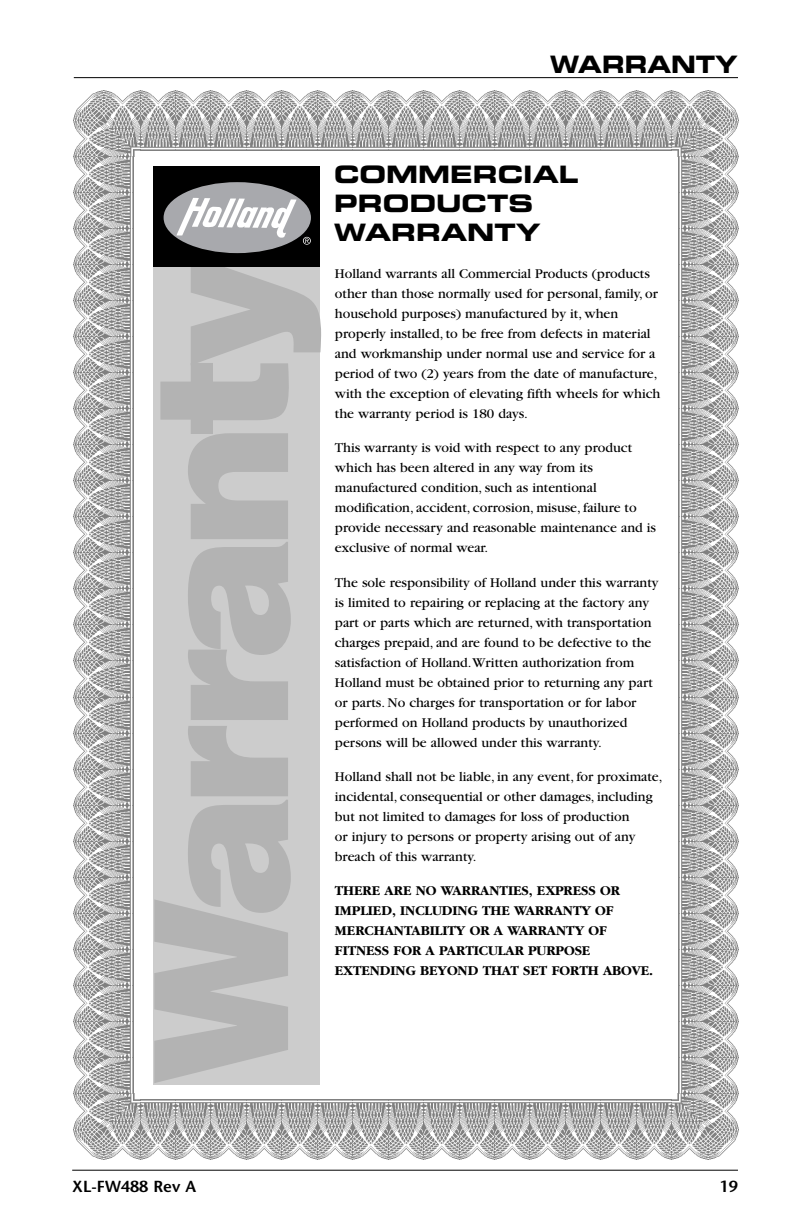
<style>
.page{position:relative;width:792px;height:1224px;background:#fff}
.page>*{position:absolute;margin:0;border:0;box-sizing:border-box;transform-origin:0 0}
.t1{font:900 185.8px "Helvetica";letter-spacing:-.065em;color:#b3b3b3}
.t2{font:24px/28.8px "Eurostile LT Bold Extended Two";color:#000}
.t3{font:24px "Eurostile LT Bold Extended Two";color:#000;scale:.91 1}
.t4{font:600 16px "Stone Sans";color:#000}
.t5{font:14px/20px "Garamond";color:#000}
.t6{font:700 14px/20px "Garamond";color:#000}
</style>
<div class="page">
<hr style="left:72px;top:1170px;width:666px;height:1px;background:#000">
<hr style="left:74px;top:77px;width:664px;height:1px;background:#000">
<img style="left:74px;top:1094px;width:66px;height:66px">
<img style="left:74px;top:156px;width:60px;height:938px">
<img style="left:74px;top:90px;width:66px;height:66px">
<img style="left:140px;top:90px;width:532px;height:60px">
<img style="left:672px;top:90px;width:66px;height:66px">
<img style="left:678px;top:156px;width:60px;height:938px">
<img style="left:672px;top:1094px;width:66px;height:66px">
<img style="left:140px;top:1100px;width:532px;height:60px">
<div style="left:153px;top:166px;width:166px;height:919px;background:#ccc"></div>
<div style="left:153px;top:166px;width:166px;height:100px;background:#000"></div>
<div style="left:164px;top:182px;width:147px;height:71px;background:#a8a9ad;border-radius:50%"></div>
<svg style="left:176px;top:198px;width:121px;height:40px"></svg>
<svg style="left:303px;top:237px;width:8px;height:8px"></svg>
<h2 class="t3" style="left:550px;top:55px;width:208px">WARRANTY</h2>
<h1 class="t1" style="left:115px;top:1084px;width:833px;rotate:-90deg">Warranty</h1>
<h2 class="t2" style="left:334px;top:162px;width:246px">COMMERCIAL<br>PRODUCTS<br>WARRANTY</h2>
<p class="t5" style="left:335px;top:265px;width:327px">Holland warrants all Commercial Products (products other than those normally used for personal, family, or household purposes) manufactured by it, when properly installed, to be free from defects in material and workmanship under normal use and service for a period of two (2) years from the date of manufacture, with the exception of elevating fifth wheels for which the warranty period is 180 days.</p>
<p class="t5" style="left:335px;top:439px;width:323px">This warranty is void with respect to any product which has been altered in any way from its manufactured condition, such as intentional modification, accident, corrosion, misuse, failure to provide necessary and reasonable maintenance and is exclusive of normal wear.</p>
<p class="t5" style="left:335px;top:573px;width:325px">The sole responsibility of Holland under this warranty is limited to repairing or replacing at the factory any part or parts which are returned, with transportation charges prepaid, and are found to be defective to the satisfaction of Holland.Written authorization from Holland must be obtained prior to returning any part or parts. No charges for transportation or for labor performed on Holland products by unauthorized persons will be allowed under this warranty.</p>
<p class="t5" style="left:335px;top:768px;width:329px">Holland shall not be liable, in any event, for proximate, incidental, consequential or other damages, including but not limited to damages for loss of production<br>or injury to persons or property arising out of any breach of this warranty.</p>
<p class="t6" style="left:335px;top:881px;width:320px">THERE ARE NO WARRANTIES, EXPRESS OR IMPLIED, INCLUDING THE WARRANTY OF MERCHANTABILITY OR A WARRANTY OF FITNESS FOR A PARTICULAR PURPOSE EXTENDING BEYOND THAT SET FORTH ABOVE.</p>
<p class="t4" style="left:72px;top:1181px;width:125px">XL-FW488 Rev A</p>
<p class="t4" style="left:720px;top:1181px;width:20px">19</p>
</div>
